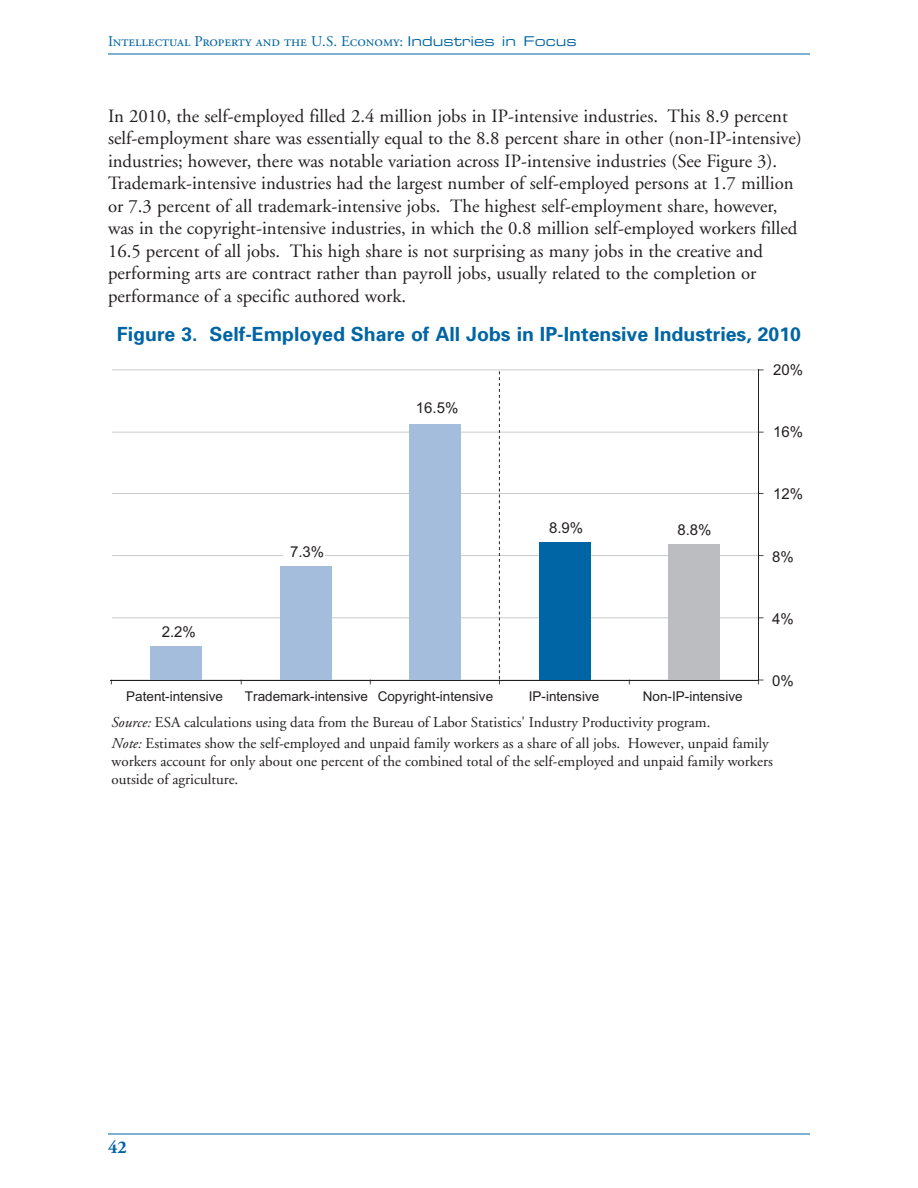
<style>
.page{position:relative;width:918px;height:1188px;background:#fff}
.page>*{position:absolute;margin:0;border:0;box-sizing:border-box;transform-origin:0 0}
.t1{font:700 19.5px "Univers";color:#0065a4}
.t2{font:18.75px/22.5px "Adobe Garamond";color:#231f20}
.t3{font:700 18px "Adobe Garamond";color:#0065a4}
.t4{font:15px/21px "Adobe Garamond";color:#231f20}
.t5{font:15px "Adobe Garamond Regular SC";color:#0065a4}
.t6{font:15px "Arial";color:#231f20}
.t7{font:13.5px "Arial";color:#231f20}
.s1{font-family:"Eurostile Extended Two";font-size:13.5px}
.s2{font-style:italic}
</style>
<div class="page">
<hr style="left:108px;top:54px;width:702px;height:1px;background:#0065a4">
<hr style="left:108px;top:1134px;width:702px;height:1px;background:#0065a4">
<hr style="left:112px;top:370px;width:646px;height:1px;background:#bbbdc0">
<hr style="left:112px;top:432px;width:646px;height:1px;background:#bbbdc0">
<hr style="left:112px;top:493px;width:646px;height:1px;background:#bbbdc0">
<hr style="left:112px;top:555px;width:646px;height:1px;background:#bbbdc0">
<hr style="left:112px;top:617px;width:646px;height:1px;background:#bbbdc0">
<div style="left:150px;top:646px;width:52px;height:34px;background:#a5bddc"></div>
<div style="left:280px;top:566px;width:52px;height:114px;background:#a5bddc"></div>
<div style="left:409px;top:424px;width:52px;height:256px;background:#a5bddc"></div>
<div style="left:668px;top:544px;width:52px;height:136px;background:#bbbdc0"></div>
<div style="left:539px;top:542px;width:52px;height:138px;background:#0065a4"></div>
<hr style="left:758px;top:370px;width:1px;height:310px;background:#231f20">
<hr style="left:111px;top:680px;width:647px;height:1px;background:#231f20">
<div style="left:283px;top:542px;width:42px;height:19px;background:#fff"></div>
<svg style="left:499px;top:370px;width:1px;height:314px"></svg>
<p class="t5" style="left:108px;top:36px;width:470px">Intellectual Property and the U.S. Economy: <span class="s1">Industries in Focus</span></p>
<p class="t2" style="left:108px;top:106px;width:695px">In 2010, the self-employed filled 2.4 million jobs in IP-intensive industries. This 8.9 percent self-employment share was essentially equal to the 8.8 percent share in other (non-IP-intensive) industries; however, there was notable variation across IP-intensive industries (See Figure 3).<br>Trademark-intensive industries had the largest number of self-employed persons at 1.7 million or 7.3 percent of all trademark-intensive jobs. The highest self-employment share, however, was in the copyright-intensive industries, in which the 0.8 million self-employed workers filled 16.5 percent of all jobs. This high share is not surprising as many jobs in the creative and performing arts are contract rather than payroll jobs, usually related to the completion or performance of a specific authored work.</p>
<p class="t1" style="left:117px;top:327px;width:686px">Figure 3. Self-Employed Share of All Jobs in IP-Intensive Industries, 2010</p>
<p class="t6" style="left:162px;top:627px;width:36px">2.2%</p>
<p class="t6" style="left:290px;top:546px;width:36px">7.3%</p>
<p class="t6" style="left:416px;top:403px;width:44px">16.5%</p>
<p class="t6" style="left:549px;top:522px;width:36px">8.9%</p>
<p class="t6" style="left:677px;top:525px;width:36px">8.8%</p>
<p class="t7" style="left:126px;top:691px;width:98px">Patent-intensive</p>
<p class="t7" style="left:245px;top:691px;width:250px">Trademark-intensive Copyright-intensive</p>
<p class="t7" style="left:529px;top:691px;width:72px">IP-intensive</p>
<p class="t7" style="left:643px;top:691px;width:101px">Non-IP-intensive</p>
<p class="t6" style="left:773px;top:364px;width:32px">20%</p>
<p class="t6" style="left:773px;top:427px;width:32px">16%</p>
<p class="t6" style="left:773px;top:489px;width:32px">12%</p>
<p class="t6" style="left:772px;top:551px;width:23px">8%</p>
<p class="t6" style="left:772px;top:613px;width:23px">4%</p>
<p class="t6" style="left:772px;top:675px;width:23px">0%</p>
<p class="t4" style="left:112px;top:713px;width:659px"><span class="s2">Source:</span> ESA calculations using data from the Bureau of Labor Statistics' Industry Productivity program.<br><span class="s2">Note:</span> Estimates show the self-employed and unpaid family workers as a share of all jobs. However, unpaid family</p>
<p class="t4" style="left:112px;top:754px;width:663px;line-height:18px">workers account for only about one percent of the combined total of the self-employed and unpaid family workers outside of agriculture.</p>
<p class="t3" style="left:108px;top:1140px;width:20px">42</p>
</div>
